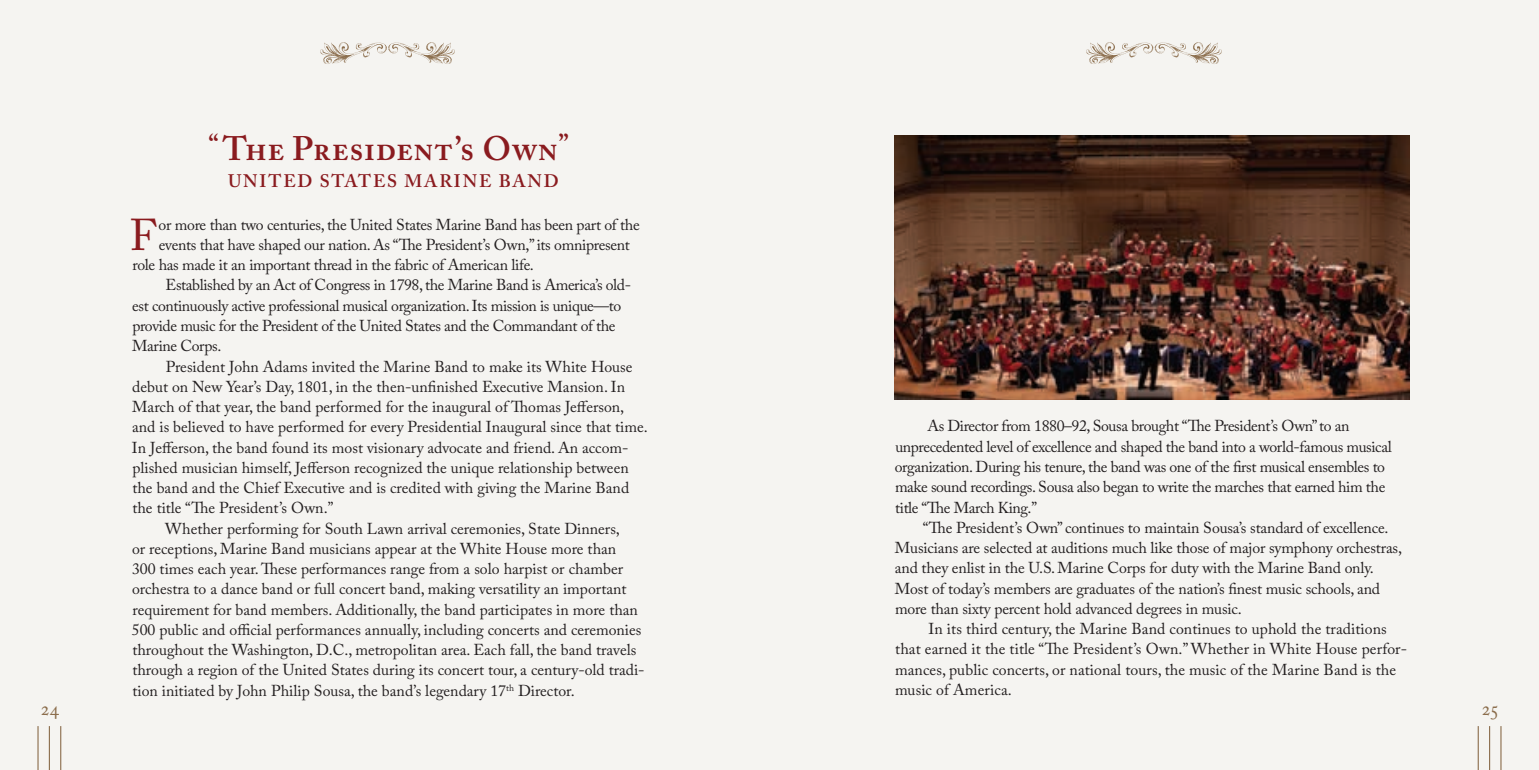
<style>
.page{position:relative;width:1539px;height:770px;background:#f5f4f1}
.page>*{position:absolute;margin:0;border:0;box-sizing:border-box;transform-origin:0 0}
.Text__first_paragrap{font:44.32px "Adobe Caslon Pro";color:#8a1b1f}
.Header_1_italic{font:600 33.75px "Adobe Caslon Pro";letter-spacing:.01em;color:#8a1b1f}
.t1{font:20.25px "Adobe Caslon Regular SC";color:#8b6d4c}
.Header_1_italic-2{font:600 18px "Adobe Caslon Pro";letter-spacing:.1em;color:#8a1b1f}
.Text{font:15.75px/20.2px "Adobe Caslon Pro";color:#231f20}
.Text-2{font:15.75px/20.2px "Adobe Caslon Pro";letter-spacing:-.025em;color:#231f20}
.Text__first_paragrap-2{font:15.75px "Adobe Caslon Pro";letter-spacing:-.02em;color:#231f20}
</style>
<div class="page">
<hr style="left:1478px;top:726px;width:1px;height:44px;background:#8b6d4c">
<hr style="left:1489px;top:726px;width:1px;height:44px;background:#8b6d4c">
<hr style="left:1500px;top:726px;width:2px;height:44px;background:#8b6d4c">
<hr style="left:37px;top:726px;width:2px;height:44px;background:#8b6d4c">
<hr style="left:49px;top:726px;width:1px;height:44px;background:#8b6d4c">
<hr style="left:60px;top:726px;width:1px;height:44px;background:#8b6d4c">
<img style="left:1087px;top:42px;width:135px;height:22px">
<img style="left:321px;top:42px;width:134px;height:22px">
<img style="left:894px;top:135px;width:516px;height:265px">
<p class="Header_1_italic" style="left:209px;top:128px;width:362px"><sup>“</sup> The President’s Own<sup>”</sup></p>
<p class="Header_1_italic-2" style="left:228px;top:170px;width:332px">UNITED STATES MARINE BAND</p>
<p class="Text__first_paragrap" style="left:130px;top:209px;width:28px">F</p>
<p class="Text__first_paragrap-2" style="left:159px;top:215px;width:483px">or more than two centuries, the United States Marine Band has been part of the</p>
<p class="Text__first_paragrap-2" style="left:159px;top:235px;width:473px">events that have shaped our nation. As “The President’s Own,” its omnipresent</p>
<p class="Text__first_paragrap-2" style="left:132px;top:255px;width:403px">role has made it an important thread in the fabric of American life.</p>
<p class="Text-2" style="left:132px;top:275px;width:499px;text-indent:33px">Established by an Act of Congress in 1798, the Marine Band is America’s old&shy;est continuously active professional musical organization. Its mission is unique—to provide music for the President of the United States and the Commandant of the Marine Corps.</p>
<p class="Text" style="left:132px;top:356px;width:517px;text-indent:34px">President John Adams invited the Marine Band to make its White House debut on New Year’s Day, 1801, in the then-unfinished Executive Mansion. In March of that year, the band performed for the inaugural of Thomas Jefferson, and is believed to have performed for every Presidential Inaugural since that time.<br>In Jefferson, the band found its most visionary advocate and friend. An accom&shy;plished musician himself, Jefferson recognized the unique relationship between the band and the Chief Executive and is credited with giving the Marine Band the title “The President’s Own.”</p>
<p class="Text" style="left:132px;top:518px;width:514px;text-indent:33px">Whether performing for South Lawn arrival ceremonies, State Dinners,<br>or receptions, Marine Band musicians appear at the White House more than<br>300 times each year. These performances range from a solo harpist or chamber orchestra to a dance band or full concert band, making versatility an important requirement for band members. Additionally, the band participates in more than 500 public and official performances annually, including concerts and ceremonies throughout the Washington, D.C., metropolitan area. Each fall, the band travels through a region of the United States during its concert tour, a century-old tradi&shy;tion initiated by John Philip Sousa, the band’s legendary 17<sup>th</sup> Director.</p>
<p class="Text-2" style="left:895px;top:416px;width:499px;text-indent:33px">As Director from 1880–92, Sousa brought “The President’s Own” to an unprecedented level of excellence and shaped the band into a world-famous musical organization. During his tenure, the band was one of the first musical ensembles to make sound recordings. Sousa also began to write the marches that earned him the title “The March King.”</p>
<p class="Text" style="left:895px;top:517px;width:509px;text-indent:28px">“The President’s Own” continues to maintain Sousa’s standard of excellence.<br>Musicians are selected at auditions much like those of major symphony orchestras, and they enlist in the U.S. Marine Corps for duty with the Marine Band only.<br>Most of today’s members are graduates of the nation’s finest music schools, and more than sixty percent hold advanced degrees in music.</p>
<p class="Text" style="left:895px;top:618px;width:514px;text-indent:33px">In its third century, the Marine Band continues to uphold the traditions that earned it the title “The President’s Own.” Whether in White House perfor&shy;mances, public concerts, or national tours, the music of the Marine Band is the music of America.</p>
<p class="t1" style="left:41px;top:696px;width:20px">24</p>
<p class="t1" style="left:1482px;top:696px;width:18px">25</p>
</div>
